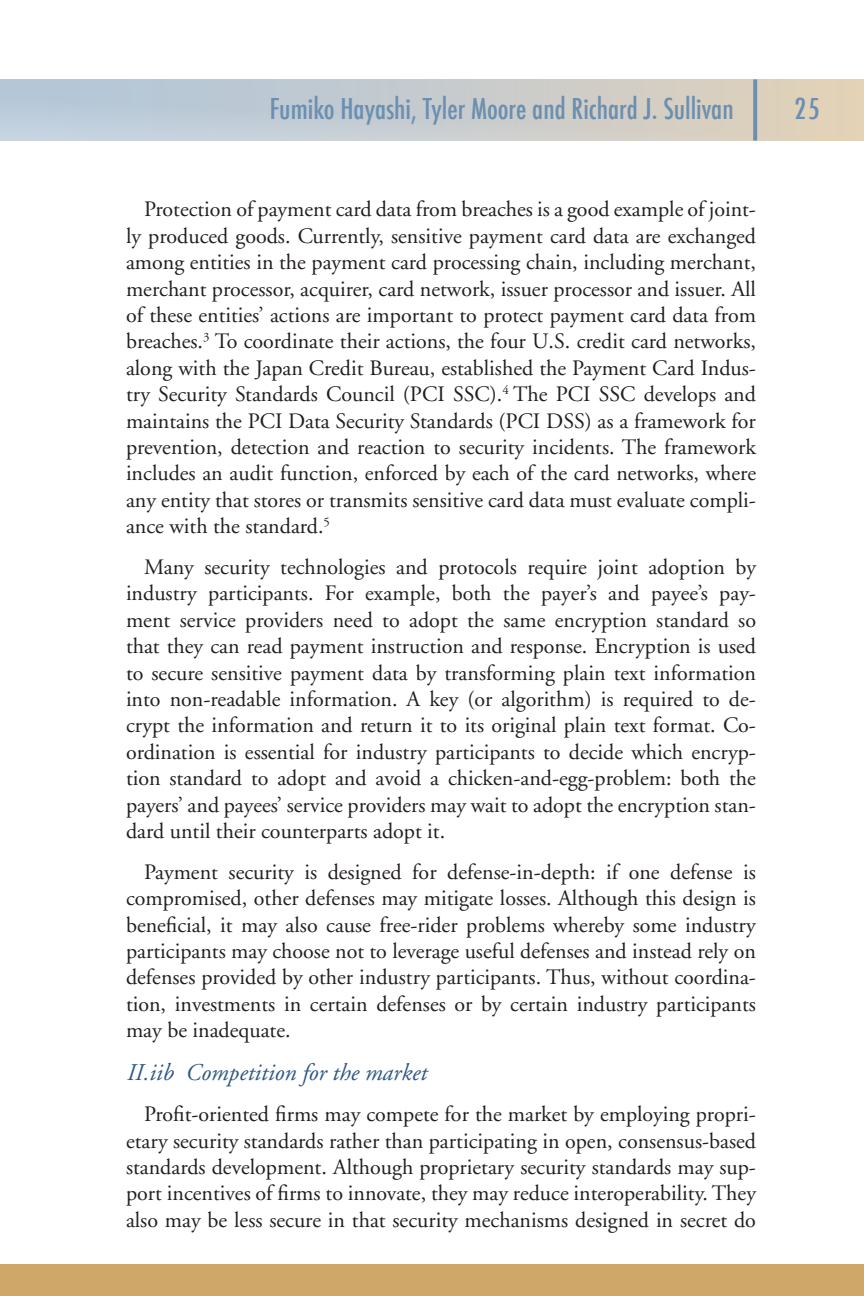
<style>
.page{position:relative;width:864px;height:1296px;background:#fff}
.page>*{position:absolute;margin:0;border:0;box-sizing:border-box;transform-origin:0 0}
.t1{font:500 condensed 28px "Futura";color:#6b8fb0}
.Subtitle_3{font:italic 24px "Adobe Garamond";color:#2d5883}
.Text{font:22px/26.4px "Adobe Garamond";color:#231f20;text-align:justify}
</style>
<div class="page">
<div style="left:0;top:79px;width:864px;height:62px;background:linear-gradient(to right,#b5cae0,#dfd0ba)"></div>
<svg style="left:753px;top:79px;width:4px;height:62px"></svg>
<div style="left:0;top:1264px;width:864px;height:32px;background:#cfa768"></div>
<p class="t1" style="left:270px;top:91px;width:466px">Fumiko Hayashi, Tyler Moore and Richard J. Sullivan</p>
<p class="t1" style="left:794px;top:91px;width:27px">25</p>
<p class="Text" style="left:126px;top:197px;width:632px;text-indent:18px">Protection of payment card data from breaches is a good example of joint&shy;ly produced goods. Currently, sensitive payment card data are exchanged among entities in the payment card processing chain, including merchant, merchant processor, acquirer, card network, issuer processor and issuer. All of these entities’ actions are important to protect payment card data from breaches.<sup>3</sup> To coordinate their actions, the four U.S. credit card networks, along with the Japan Credit Bureau, established the Payment Card Indus&shy;try Security Standards Council (PCI SSC).<sup>4</sup> The PCI SSC develops and maintains the PCI Data Security Standards (PCI DSS) as a framework for prevention, detection and reaction to security incidents. The framework includes an audit function, enforced by each of the card networks, where any entity that stores or transmits sensitive card data must evaluate compli&shy;ance with the standard.<sup>5</sup></p>
<p class="Text" style="left:126px;top:554px;width:632px;text-indent:18px">Many security technologies and protocols require joint adoption by industry participants. For example, both the payer’s and payee’s pay&shy;ment service providers need to adopt the same encryption standard so that they can read payment instruction and response. Encryption is used to secure sensitive payment data by transforming plain text information into non-readable information. A key (or algorithm) is required to de&shy;crypt the information and return it to its original plain text format. Co&shy;ordination is essential for industry participants to decide which encryp&shy;tion standard to adopt and avoid a chicken-and-egg-problem: both the payers’ and payees’ service providers may wait to adopt the encryption stan&shy;dard until their counterparts adopt it.</p>
<p class="Text" style="left:126px;top:859px;width:632px;text-indent:18px">Payment security is designed for defense-in-depth: if one defense is compromised, other defenses may mitigate losses. Although this design is beneficial, it may also cause free-rider problems whereby some industry participants may choose not to leverage useful defenses and instead rely on defenses provided by other industry participants. Thus, without coordina&shy;tion, investments in certain defenses or by certain industry participants may be inadequate.</p>
<p class="Subtitle_3" style="left:126px;top:1060px;width:302px">II.iib Competition for the market</p>
<p class="Text" style="left:126px;top:1102px;width:632px;text-indent:18px">Profit-oriented firms may compete for the market by employing propri&shy;etary security standards rather than participating in open, consensus-based standards development. Although proprietary security standards may sup&shy;port incentives of firms to innovate, they may reduce interoperability. They also may be less secure in that security mechanisms designed in secret do</p>
</div>
